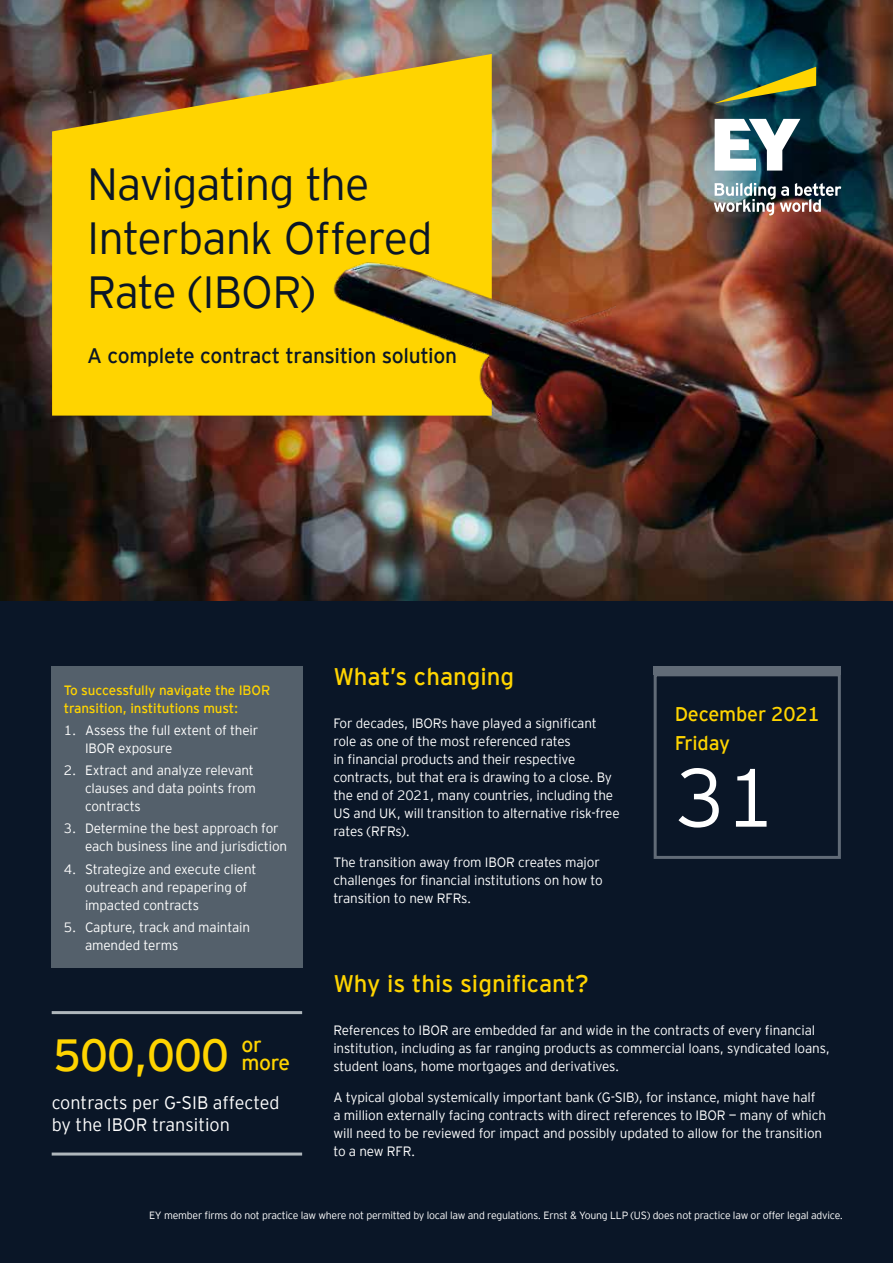
<style>
.page{position:relative;width:893px;height:1263px;background:#fff}
.page>*{position:absolute;margin:0;border:0;box-sizing:border-box;transform-origin:0 0}
.t1{font:300 82.5px "EY Interstate";color:#fff}
.t2{font:300 45px/54px "EY Interstate";letter-spacing:-.025em;color:#0a1627}
.t3{font:45px "EY Interstate";letter-spacing:-.02em;color:#ffd400}
.t4{font:24px "EY Interstate";color:#ffd400}
.t5{font:21px "EY Interstate";letter-spacing:-.015em;color:#0a1627}
.t6{font:21px/18px "EY Interstate";letter-spacing:-.02em;color:#ffd400}
.t7{font:19.8px/28.8px "EY Interstate";letter-spacing:-.01em;color:#ffd400}
.t8{font:300 18px/22.5px "EY Interstate";color:#fff}
.t9{font:300 13.5px/18px "EY Interstate";letter-spacing:-.01em;color:#fff}
.t10{font:13.5px/18px "EY Interstate";letter-spacing:-.01em;color:#ffd400}
.t11{font:300 10.5px "EY Interstate";letter-spacing:-.02em;color:#fff}
</style>
<div class="page">
<img style="left:0;top:0;width:893px;height:602px">
<div style="left:0;top:602px;width:893px;height:661px;background:#0a1627"></div>
<div style="left:52px;top:666px;width:251px;height:302px;background:#54606b"></div>
<svg style="left:52px;top:54px;width:440px;height:362px;background:#eac109"></svg>
<img style="left:319px;top:258px;width:297px;height:176px">
<img style="left:581px;top:0;width:312px;height:292px">
<svg style="left:714px;top:67px;width:102px;height:37px;background:#506e45"></svg>
<svg style="left:715px;top:119px;width:85px;height:52px"></svg>
<img style="left:714px;top:183px;width:127px;height:33px">
<hr style="left:52px;top:1011px;width:250px;height:3px;background:#afb7bc">
<hr style="left:52px;top:1152px;width:250px;height:3px;background:#afb7bc">
<div style="left:654px;top:673px;width:187px;height:186px;border:3px solid #616b77"></div>
<div style="left:654px;top:666px;width:187px;height:9px;background:#616b77"></div>
<h2 class="t2" style="left:87px;top:155px;width:347px">Navigating the<br>Interbank Offered<br>Rate (IBOR)</h2>
<h3 class="t5" style="left:87px;top:341px;width:371px">A complete contract transition solution</h3>
<p class="t10" style="left:64px;top:680px;width:208px">To successfully navigate the IBOR transition, institutions must:</p>
<p class="t9" style="left:85px;top:720px;width:175px;text-indent:-21px">1. Assess the full extent of their<br>IBOR exposure</p>
<p class="t9" style="left:85px;top:761px;width:172px;text-indent:-21px">2. Extract and analyze relevant clauses and data points from contracts</p>
<p class="t9" style="left:85px;top:819px;width:204px;text-indent:-21px">3. Determine the best approach for each business line and jurisdiction</p>
<p class="t9" style="left:85px;top:859px;width:173px;text-indent:-21px">4. Strategize and execute client outreach and repapering of impacted contracts</p>
<p class="t9" style="left:85px;top:917px;width:167px;text-indent:-21px">5. Capture, track and maintain amended terms</p>
<h3 class="t4" style="left:333px;top:660px;width:182px">What’s changing</h3>
<p class="t9" style="left:333px;top:714px;width:288px">For decades, IBORs have played a significant role as one of the most referenced rates<br>in financial products and their respective contracts, but that era is drawing to a close. By the end of 2021, many countries, including the US and UK, will transition to alternative risk-free rates (RFRs).</p>
<p class="t9" style="left:333px;top:852px;width:271px">The transition away from IBOR creates major challenges for financial institutions on how to transition to new RFRs.</p>
<h3 class="t7" style="left:675px;top:699px;width:147px">December 2021<br>Friday</h3>
<h1 class="t1" style="left:675px;top:739px;width:103px">31</h1>
<h2 class="t3" style="left:53px;top:1023px;width:177px">500,000</h2>
<h3 class="t8" style="left:52px;top:1090px;width:229px">contracts per G-SIB affected by the IBOR transition</h3>
<h3 class="t6" style="left:241px;top:1035px;width:50px">or more</h3>
<h3 class="t4" style="left:333px;top:966px;width:257px">Why is this significant?</h3>
<p class="t9" style="left:333px;top:1020px;width:498px">References to IBOR are embedded far and wide in the contracts of every financial institution, including as far ranging products as commercial loans, syndicated loans, student loans, home mortgages and derivatives.</p>
<p class="t9" style="left:333px;top:1087px;width:494px">A typical global systemically important bank (G-SIB), for instance, might have half a million externally facing contracts with direct references to IBOR — many of which will need to be reviewed for impact and possibly updated to allow for the transition to a new RFR.</p>
<p class="t11" style="left:149px;top:1208px;width:695px">EY member firms do not practice law where not permitted by local law and regulations. Ernst &amp; Young LLP (US) does not practice law or offer legal advice.</p>
</div>
